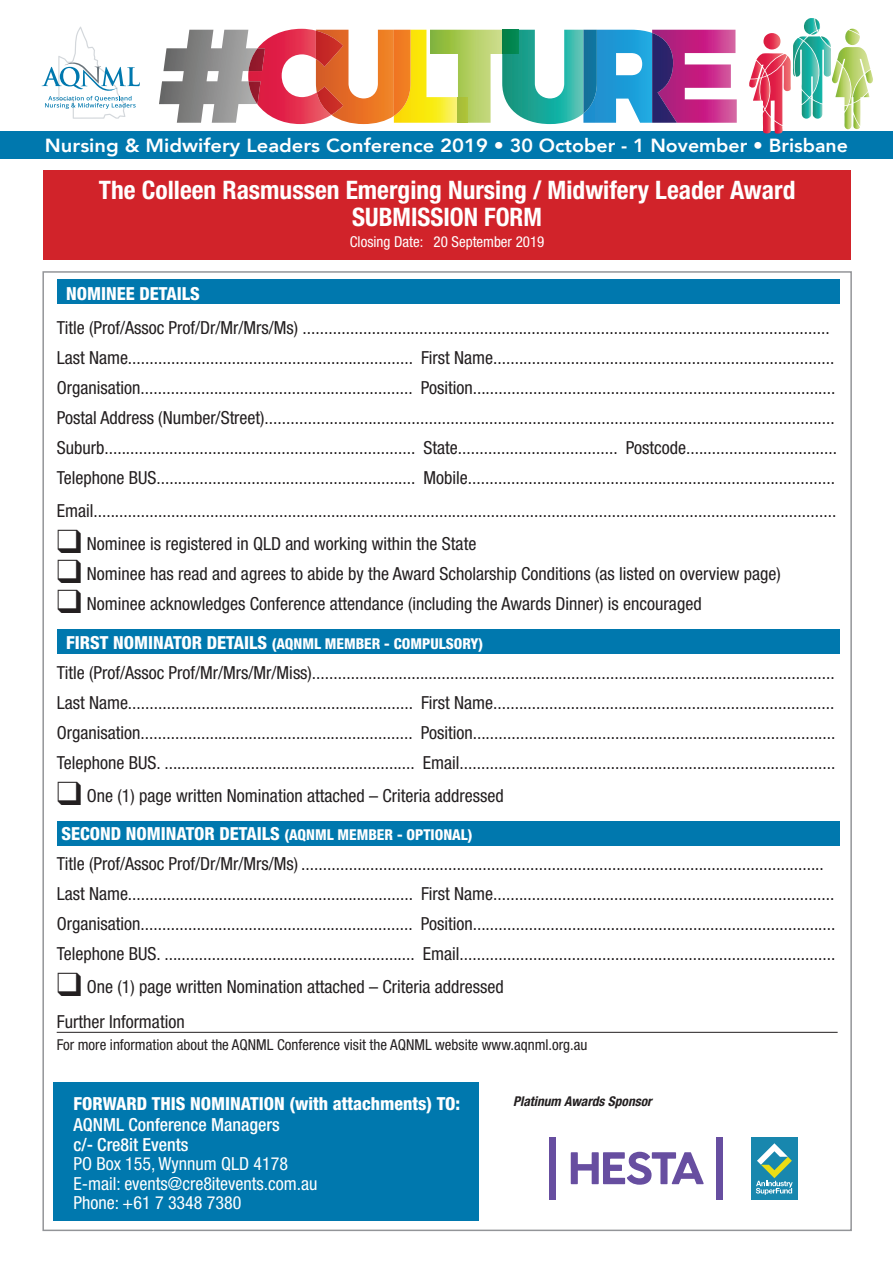
<style>
.page{position:relative;width:893px;height:1263px;background:#fff}
.page>*{position:absolute;margin:0;border:0;box-sizing:border-box;transform-origin:0 0}
.t1{font:700 condensed 25.5px/27px "Helvetica Neue";color:#fff;text-align:center}
.t2{font:800 18.9px "Avenir";color:#fff;scale:1.06 1}
.t3{font:condensed 18px/30px "Helvetica Neue";color:#231f20}
.t4{font:condensed 18px/19.5px "Helvetica Neue";color:#fff}
.t5{font:800 condensed 18px "Helvetica Neue";color:#fff}
.t6{font:500 condensed 18px/19.5px "Helvetica Neue";color:#fff}
.t7{font:condensed 15px "Helvetica Neue";color:#231f20}
.t8{font:800 condensed 15px "Helvetica Neue";color:#fff}
.t9{font:condensed 15px "Helvetica Neue";color:#fff}
.t10{font:italic 700 condensed 13.5px "Helvetica Neue";color:#231f20}
.s1{font-weight:900}
.s2{font-size:18px}
.s3{font-weight:800;color:#fff}
.s4{font-weight:800;font-size:15px;color:#fff}
</style>
<div class="page">
<div style="left:0;top:132px;width:893px;height:27px;background:#0078ae"></div>
<svg style="left:749px;top:18px;width:125px;height:116px"></svg>
<svg style="left:42px;top:27px;width:98px;height:92px"></svg>
<svg style="left:159px;top:29px;width:578px;height:95px"></svg>
<img style="left:248px;top:48px;width:17px;height:56px">
<div style="left:57px;top:280px;width:783px;height:24px;background:#0078ae"></div>
<div style="left:57px;top:630px;width:783px;height:24px;background:#0078ae"></div>
<div style="left:57px;top:822px;width:783px;height:24px;background:#0078ae"></div>
<div style="left:43px;top:170px;width:808px;height:89px;background:#d1232a"></div>
<hr style="left:57px;top:1032px;width:781px;height:1px;background:#231f20">
<div style="left:53px;top:1082px;width:425px;height:138px;background:#0078ae"></div>
<div style="left:751px;top:1137px;width:47px;height:62px;background:#1887ae"></div>
<svg style="left:756px;top:1143px;width:37px;height:52px"></svg>
<div style="left:549px;top:1137px;width:6px;height:62px;background:#674ea0"></div>
<div style="left:716px;top:1137px;width:7px;height:62px;background:#674ea0"></div>
<svg style="left:571px;top:1152px;width:133px;height:33px"></svg>
<p class="t2" style="left:45px;top:131px;width:759px">Nursing &amp; Midwifery Leaders Conference 2019 <span class="s1">•</span> 30 October - 1 November • Brisbane</p>
<h1 class="t1" style="left:99px;top:176px;width:698px">The Colleen Rasmussen Emerging Nursing / Midwifery Leader Award<br>SUBMISSION FORM</h1>
<p class="t9" style="left:350px;top:233px;width:196px">Closing Date: 20 September 2019</p>
<p class="t5" style="left:66px;top:282px;width:135px">NOMINEE DETAILS</p>
<p class="t3" style="left:57px;top:313px;width:782px">Title (Prof/Assoc Prof/Dr/Mr/Mrs/Ms) ..........................................................................................................................<br>Last Name.................................................................. First Name...............................................................................<br>Organisation............................................................... Position....................................................................................<br>Postal Address (Number/Street)....................................................................................................................................<br>Suburb........................................................................ State..................................... Postcode...................................<br>Telephone BUS............................................................ Mobile.....................................................................................</p>
<p class="t3" style="left:57px;top:496px;width:781px">Email............................................................................................................................................................................</p>
<p class="t3" style="left:57px;top:529px;width:421px">❑ Nominee is registered in QLD and working within the State</p>
<p class="t3" style="left:57px;top:559px;width:726px">❑ Nominee has read and agrees to abide by the Award Scholarship Conditions (as listed on overview page)</p>
<p class="t3" style="left:57px;top:589px;width:646px">❑ Nominee acknowledges Conference attendance (including the Awards Dinner) is encouraged</p>
<p class="t8" style="left:66px;top:634px;width:419px"><span class="s2">FIRST NOMINATOR DETAILS</span> (AQNML MEMBER - COMPULSORY)</p>
<p class="t3" style="left:57px;top:657px;width:780px;text-align:justify">Title (Prof/Assoc Prof/Mr/Mrs/Mr/Miss).........................................................................................................................<br>Last Name.................................................................. First Name...............................................................................<br>Organisation............................................................... Position....................................................................................<br>Telephone BUS. .......................................................... Email.......................................................................................</p>
<p class="t3" style="left:57px;top:776px;width:448px;line-height:38.5px">❑ One (1) page written Nomination attached – Criteria addressed<br><span class="s3">SECOND NOMINATOR DETAILS</span> <span class="s4">(AQNML MEMBER - OPTIONAL)</span></p>
<p class="t3" style="left:57px;top:849px;width:780px">Title (Prof/Assoc Prof/Dr/Mr/Mrs/Ms) .........................................................................................................................<br>Last Name.................................................................. First Name...............................................................................<br>Organisation............................................................... Position....................................................................................<br>Telephone BUS. .......................................................... Email.......................................................................................</p>
<p class="t3" style="left:57px;top:970px;width:448px;line-height:34.5px">❑ One (1) page written Nomination attached – Criteria addressed<br>Further Information</p>
<p class="t7" style="left:57px;top:1036px;width:532px">For more information about the AQNML Conference visit the AQNML website www.aqnml.org.au</p>
<p class="t5" style="left:73px;top:1092px;width:388px">FORWARD THIS NOMINATION (with attachments) TO:</p>
<p class="t6" style="left:73px;top:1115px;width:208px">AQNML Conference Managers c/- Cre8it Events</p>
<p class="t4" style="left:73px;top:1154px;width:246px">PO Box 155, Wynnum QLD 4178<br>E-mail: events@cre8itevents.com.au<br>Phone: +61 7 3348 7380</p>
<p class="t10" style="left:513px;top:1092px;width:140px">Platinum Awards Sponsor</p>
</div>
